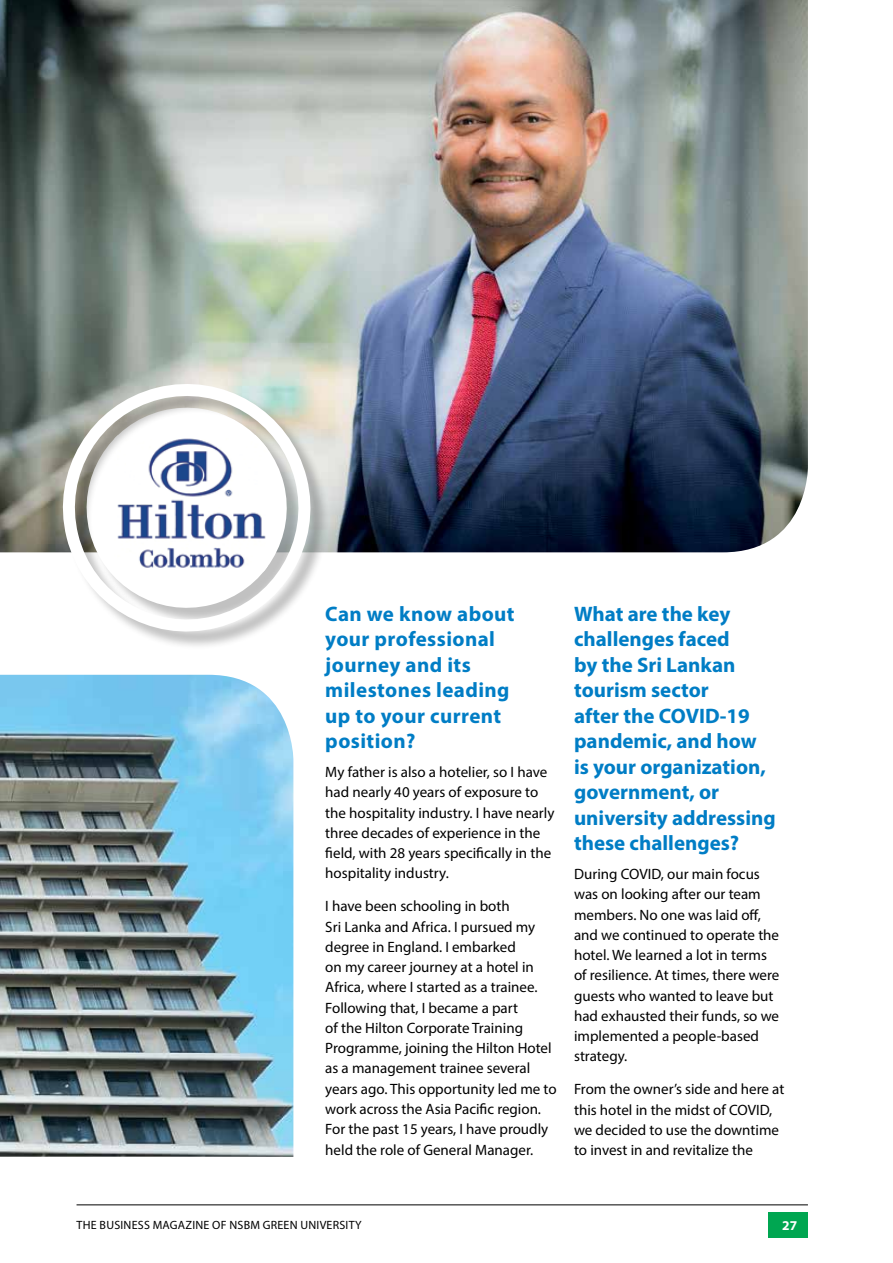
<style>
.page{position:relative;width:893px;height:1263px;background:#fff}
.page>*{position:absolute;margin:0;border:0;box-sizing:border-box;transform-origin:0 0}
.t1{font:700 21px/25.5px "Myriad Pro";color:#007dc5}
.t2{font:700 21px/25.5px "Myriad Pro";letter-spacing:.02em;color:#007dc5}
.t3{font:15px/20.2px "Myriad Pro";color:#000}
.t4{font:700 13.5px "Myriad Pro";color:#fff}
.t5{font:12px "Myriad Pro";letter-spacing:.02em;color:#000}
</style>
<div class="page">
<img style="left:0;top:0;width:808px;height:552px">
<div style="left:65px;top:386px;width:264px;height:264px;background:#000;opacity:.25"></div>
<svg style="left:57px;top:378px;width:260px;height:260px"></svg>
<img style="left:0;top:675px;width:293px;height:482px">
<div style="left:769px;top:1212px;width:39px;height:26px;background:#00a651"></div>
<hr style="left:77px;top:1204px;width:731px;height:1px;background:#000">
<h1 class="t2" style="left:325px;top:600px;width:191px">Can we know about your professional journey and its milestones leading up to your current position?</h1>
<p class="t3" style="left:325px;top:762px;width:231px">My father is also a hotelier, so I have had nearly 40 years of exposure to the hospitality industry. I have nearly three decades of experience in the field, with 28 years specifically in the hospitality industry.</p>
<p class="t3" style="left:325px;top:896px;width:233px">I have been schooling in both<br>Sri Lanka and Africa. I pursued my degree in England. I embarked<br>on my career journey at a hotel in Africa, where I started as a trainee.<br>Following that, I became a part<br>of the H ilton Corporate Training Programme, joining the H ilton Hotel as a management trainee several years ago. This opportunity led me to work across the Asia Pacific region.<br>For the past 15 years, I have proudly held the role of General Manager.</p>
<h1 class="t1" style="left:574px;top:600px;width:163px">What are the key challenges faced by the Sri Lankan tourism sector after the COVID</h1>
<h1 class="t1" style="left:574px;top:702px;width:203px;text-indent:146px">-19 pandemic, and how is your organization, government, or university addressing these challenges?</h1>
<p class="t3" style="left:574px;top:864px;width:207px">During COVI D, our main focus was on looking after our team members. No one was laid off, and we continued to operate the hotel. We learned a lot in terms of resilience. At times, there were guests who wanted to leave but had exhausted their funds, so we implemented a people-based strategy.</p>
<p class="t3" style="left:574px;top:1079px;width:212px">From the owner’s side and here at this hotel in the midst of COVI D, we decided to use the downtime to invest in and revitalize the</p>
<p class="t5" style="left:77px;top:1217px;width:37px">THE BUSIN</p>
<p class="t5" style="left:132px;top:1217px;width:176px">ESS MAGAZIN E OF NSBM GREEN UNIV</p>
<p class="t5" style="left:327px;top:1217px;width:13px">ERSITY</p>
<p class="t4" style="left:782px;top:1216px;width:16px">27</p>
</div>
